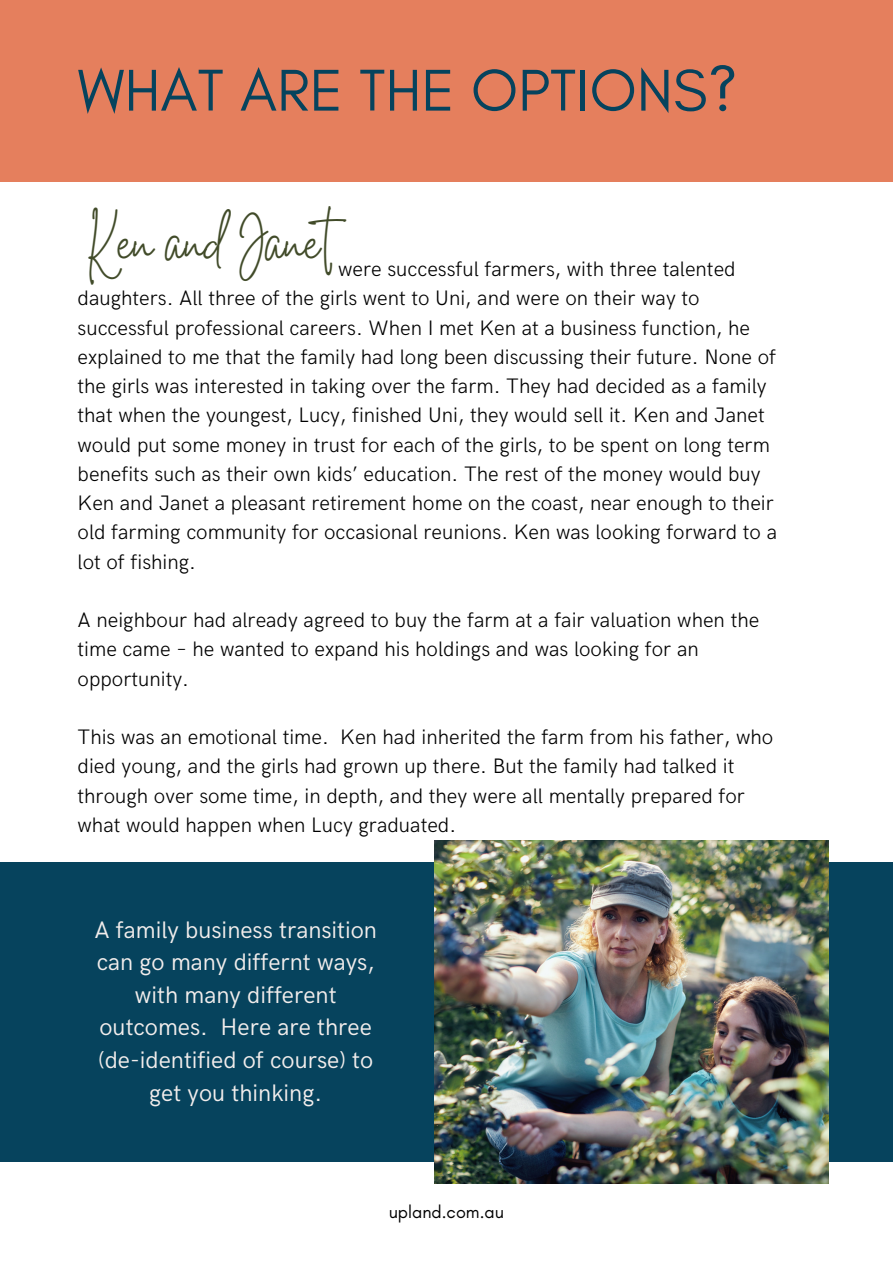
<style>
.page{position:relative;width:893px;height:1264px;background:#fff}
.page>*{position:absolute;margin:0;border:0;box-sizing:border-box;transform-origin:0 0}
.t1{font:60px "Glacial Indifference";color:#06435d}
.t2{font:46.05px "White Star";color:#414b29}
.t3{font:24px/32.5px "HK Grotesk";color:#f2edec;text-align:center}
.t4{font:300 21px/29.2px "HK Grotesk";color:#000}
.t5{font:18px "Glacial Indifference";color:#000}
</style>
<div class="page">
<div style="left:0;top:0;width:892px;height:182px;background:#e57f5d"></div>
<div style="left:0;top:862px;width:892px;height:299px;background:#06435d"></div>
<img style="left:434px;top:840px;width:394px;height:343px">
<h1 class="t1" style="left:78px;top:54px;width:661px">WHAT ARE THE OPTIONS?</h1>
<h2 class="t2" style="left:88px;top:231px;width:273px">Ken and Janet</h2>
<p class="t4" style="left:78px;top:255px;width:701px;text-indent:260px">were successful farmers, with three talented daughters. All three of the girls went to Uni, and were on their way to successful professional careers. When I met Ken at a business function, he explained to me that the family had long been discussing their future. None of the girls was interested in taking over the farm. They had decided as a family that when the youngest, Lucy, finished Uni, they would sell it. Ken and Janet would put some money in trust for each of the girls, to be spent on long term benefits such as their own kids’ education. The rest of the money would buy Ken and Janet a pleasant retirement home on the coast, near enough to their old farming community for occasional reunions. Ken was looking forward to a lot of fishing.</p>
<p class="t4" style="left:78px;top:606px;width:683px">A neighbour had already agreed to buy the farm at a fair valuation when the time came – he wanted to expand his holdings and was looking for an opportunity.</p>
<p class="t4" style="left:78px;top:723px;width:697px">This was an emotional time. Ken had inherited the farm from his father, who died young, and the girls had grown up there. But the family had talked it through over some time, in depth, and they were all mentally prepared for what would happen when Lucy graduated.</p>
<p class="t3" style="left:94px;top:914px;width:284px">A family business transition can go many differnt ways, with many different outcomes. Here are three (de-identified of course) to get you thinking.</p>
<p class="t5" style="left:389px;top:1200px;width:117px">upland.com.au</p>
</div>
